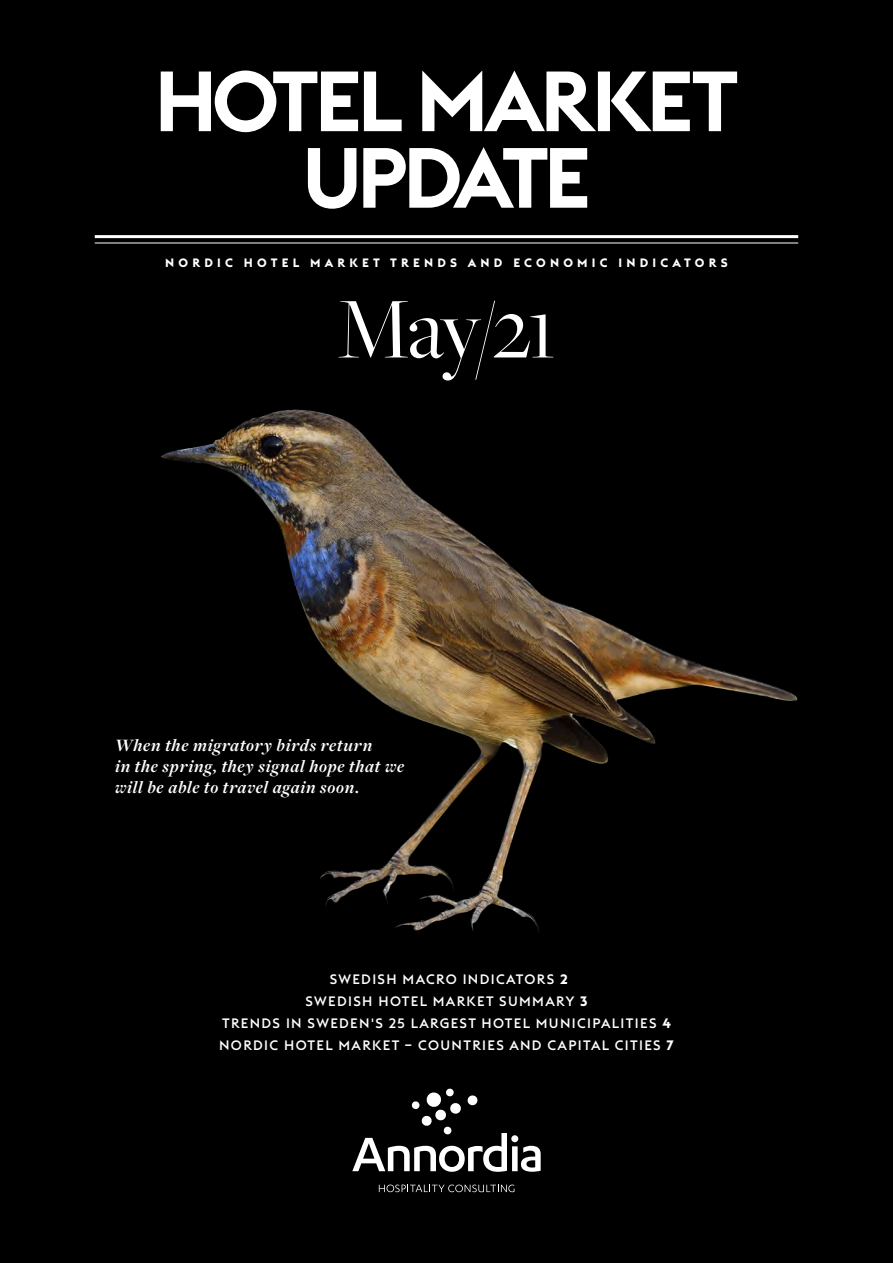
<style>
.page{position:relative;width:893px;height:1263px;background:#fff}
.page>*{position:absolute;margin:0;border:0;box-sizing:border-box;transform-origin:0 0}
.t1{font:90px "Freight Big Pro";color:#fff}
.t2{font:600 84px/76.5px "Euclid Triangle";letter-spacing:-.06em;color:#fff;text-align:center}
.t3{font:italic 700 18px/21px "Freight Disp Pro";letter-spacing:.04em;color:#fff}
.t4{font:500 13.5px/22px "Euclid Triangle";letter-spacing:.1em;color:#fff;text-align:center}
.t5{font:700 12px "Euclid Triangle";letter-spacing:.35em;color:#fff}
.s1{font-weight:700}
</style>
<div class="page">
<img style="left:0;top:0;width:893px;height:1263px">
<img style="left:163px;top:410px;width:128px;height:45px">
<hr style="left:95px;top:235px;width:703px;height:3px;background:#fff">
<hr style="left:95px;top:243px;width:703px;height:1px;background:#fff">
<svg style="left:352px;top:1089px;width:189px;height:83px"></svg>
<svg style="left:379px;top:1184px;width:135px;height:8px"></svg>
<h2 class="t2" style="left:154px;top:65px;width:586px">HOTEL MARKET<br>UPDATE</h2>
<p class="t5" style="left:165px;top:255px;width:564px">NORDIC HOTEL MARKET TRENDS AND ECONOMIC INDICATORS</p>
<h1 class="t1" style="left:337px;top:270px;width:221px">May/21</h1>
<h3 class="t3" style="left:115px;top:734px;width:291px">When the migratory birds return<br>in the spring, they signal hope that we will be able to travel again soon.</h3>
<p class="t4" style="left:219px;top:968px;width:456px">SWEDISH MACRO INDICATORS <span class="s1">2<br></span>SWEDISH HOTEL MARKET SUMMARY <span class="s1">3<br></span>TRENDS IN SWEDEN'S 25 LARGEST HOTEL MUNICIPALITIES <span class="s1">4<br></span>NORDIC HOTEL MARKET – COUNTRIES AND CAPITAL CITIES <span class="s1">7</span></p>
</div>
